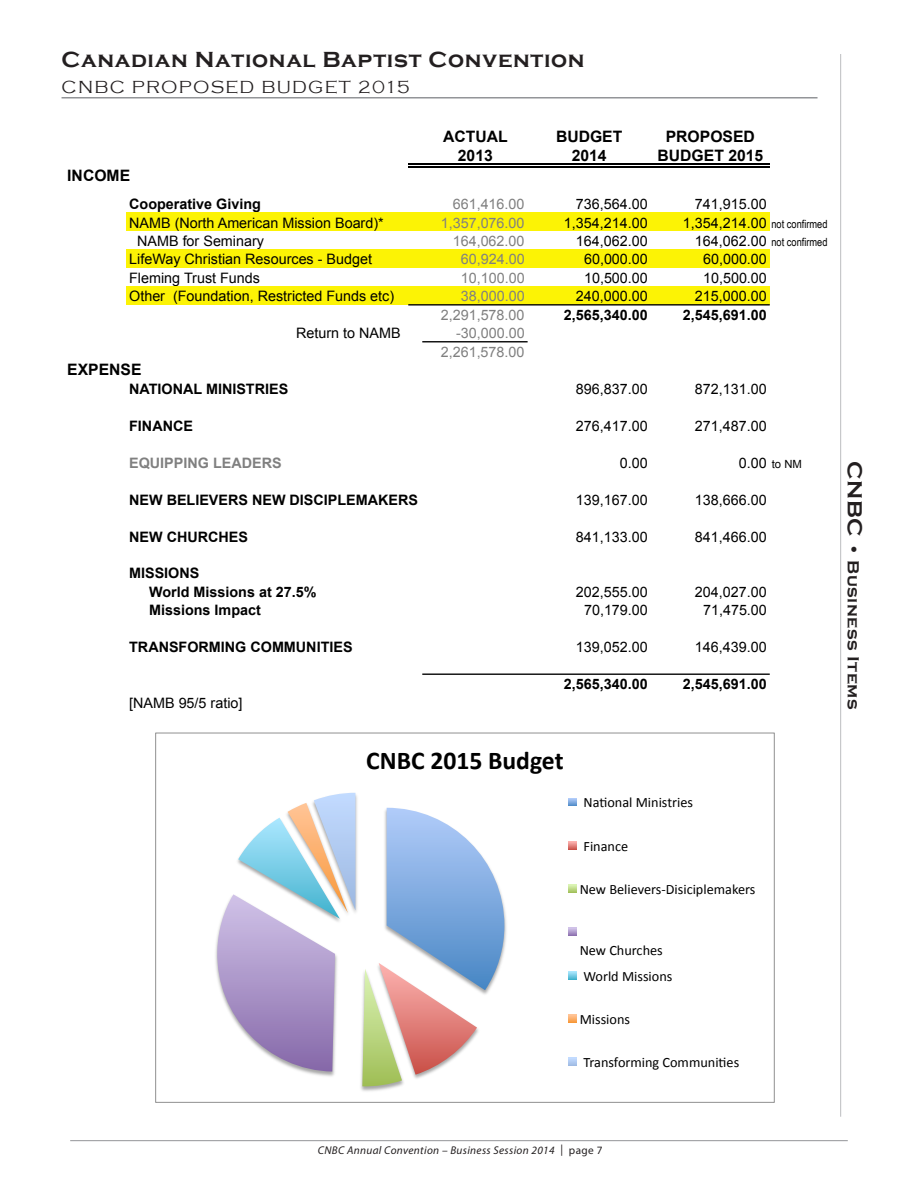
<style>
.page{position:relative;width:918px;height:1188px;background:#fff}
.page>*{position:absolute;margin:0;border:0;box-sizing:border-box;transform-origin:0 0}
.t1{font:700 25.65px "Calibri";color:#000}
.Title_of_Reporter-le{font:700 22.5px "Copperplate Gothic";letter-spacing:.03em;color:#231f20}
.Title_of_Report_--Le{font:300 18px "Copperplate Gothic";letter-spacing:.07em;color:#231f20}
.t2{font:700 16.5px "Copperplate Gothic";letter-spacing:.03em;color:#231f20;scale:1.05 1}
.t3{font:700 15.75px "Arial";color:#000}
.t4{font:14.4px "Arial";color:#000}
.t5{font:700 14.4px/18.5px "Arial";color:#000}
.t6{font:14.4px/18.5px "Arial";color:#808080;text-align:right}
.t7{font:700 14.4px "Arial";color:#808080}
.t8{font:14.25px/26.2px "Calibri";color:#000}
.t9{font:italic 11.25px "Myriad Pro";letter-spacing:.03em;color:#231f20}
.t10{font:11.25px "Arial Narrow";color:#000}
.s1{font-family:"Arial Narrow";font-size:11.25px}
.s2{font-family:"Arial";font-size:14.4px}
.s3{font-size:11.25px}
.s4{font-size:21px}
.s5{font-size:18px}
.s6{font-style:normal}
</style>
<div class="page">
<hr style="left:70px;top:1140px;width:778px;height:1px;background:#939598">
<hr style="left:840px;top:54px;width:1px;height:1063px;background:#bcbdc0">
<hr style="left:62px;top:97px;width:756px;height:2px;background:#939598">
<div style="left:126px;top:212px;width:644px;height:19px;background:#fcf305"></div>
<div style="left:126px;top:249px;width:644px;height:19px;background:#fcf305"></div>
<div style="left:126px;top:286px;width:644px;height:19px;background:#fcf305"></div>
<hr style="left:408px;top:164px;width:362px;height:1px;background:#000">
<hr style="left:408px;top:166px;width:362px;height:2px;background:#000">
<hr style="left:408px;top:304px;width:362px;height:2px;background:#000">
<hr style="left:422px;top:341px;width:106px;height:1px;background:#000">
<hr style="left:422px;top:674px;width:348px;height:1px;background:#000">
<img style="left:360px;top:1041px;width:36px;height:50px">
<img style="left:215px;top:949px;width:120px;height:128px">
<img style="left:350px;top:792px;width:7px;height:121px">
<svg style="left:362px;top:808px;width:142px;height:279px"></svg>
<svg style="left:216px;top:793px;width:139px;height:279px"></svg>
<svg style="left:569px;top:798px;width:7px;height:8px"></svg>
<svg style="left:569px;top:841px;width:7px;height:8px"></svg>
<svg style="left:569px;top:885px;width:7px;height:7px"></svg>
<svg style="left:569px;top:928px;width:7px;height:8px"></svg>
<svg style="left:569px;top:971px;width:7px;height:8px"></svg>
<svg style="left:569px;top:1015px;width:7px;height:7px"></svg>
<svg style="left:569px;top:1058px;width:7px;height:8px"></svg>
<p class="Title_of_Reporter-le" style="left:62px;top:47px;width:525px">Canadian National Baptist Convention</p>
<p class="Title_of_Report_--Le" style="left:62px;top:77px;width:350px">CNBC PROPOSED BUDGET 2015</p>
<p class="t3" style="left:443px;top:126px;width:66px">ACTUAL</p>
<p class="t3" style="left:556px;top:126px;width:68px">BUDGET</p>
<p class="t3" style="left:666px;top:126px;width:91px">PROPOSED</p>
<p class="t3" style="left:458px;top:145px;width:36px">2013</p>
<p class="t3" style="left:572px;top:145px;width:36px">2014</p>
<p class="t3" style="left:658px;top:145px;width:107px">BUDGET 2015</p>
<p class="t6" style="left:453px;top:195px;width:73px">661,416.00</p>
<p class="t4" style="left:576px;top:195px;width:73px">736,564.00</p>
<p class="t4" style="left:695px;top:195px;width:73px">741,915.00</p>
<p class="t6" style="left:441px;top:213px;width:85px">1,357,076.00</p>
<p class="t4" style="left:564px;top:213px;width:85px">1,354,214.00</p>
<p class="t4" style="left:683px;top:213px;width:146px">1,354,214.00 <span class="s1">not confirmed</span></p>
<p class="t6" style="left:453px;top:232px;width:73px">164,062.00</p>
<p class="t4" style="left:576px;top:232px;width:73px">164,062.00</p>
<p class="t10" style="left:695px;top:234px;width:134px"><span class="s2">164,062.00</span> not confirmed</p>
<p class="t6" style="left:461px;top:250px;width:65px">60,924.00</p>
<p class="t4" style="left:584px;top:250px;width:65px">60,000.00</p>
<p class="t4" style="left:703px;top:250px;width:65px">60,000.00</p>
<p class="t6" style="left:461px;top:269px;width:65px">10,100.00</p>
<p class="t4" style="left:584px;top:268px;width:65px">10,500.00</p>
<p class="t4" style="left:703px;top:268px;width:65px">10,500.00</p>
<p class="t6" style="left:461px;top:287px;width:65px">38,000.00</p>
<p class="t4" style="left:576px;top:287px;width:73px">240,000.00</p>
<p class="t4" style="left:695px;top:287px;width:73px">215,000.00</p>
<p class="t6" style="left:441px;top:306px;width:85px">2,291,578.00</p>
<p class="t5" style="left:564px;top:306px;width:85px">2,565,340.00</p>
<p class="t5" style="left:683px;top:306px;width:85px">2,545,691.00</p>
<p class="t6" style="left:441px;top:324px;width:86px">-30,000.00<br>2,261,578.00</p>
<p class="t4" style="left:576px;top:379px;width:73px">896,837.00</p>
<p class="t4" style="left:695px;top:379px;width:73px">872,131.00</p>
<p class="t5" style="left:129px;top:417px;width:65px">FINANCE</p>
<p class="t4" style="left:576px;top:416px;width:73px">276,417.00</p>
<p class="t4" style="left:695px;top:416px;width:73px">271,487.00</p>
<p class="t4" style="left:620px;top:453px;width:29px">0.00</p>
<p class="t4" style="left:739px;top:453px;width:64px">0.00 <span class="s3">to NM</span></p>
<p class="t4" style="left:576px;top:490px;width:73px">139,167.00</p>
<p class="t4" style="left:695px;top:490px;width:73px">138,666.00</p>
<p class="t4" style="left:576px;top:527px;width:73px">841,133.00</p>
<p class="t4" style="left:695px;top:527px;width:73px">841,466.00</p>
<p class="t3" style="left:67px;top:165px;width:64px">INCOME</p>
<p class="t5" style="left:129px;top:195px;width:133px">Cooperative Giving</p>
<p class="t4" style="left:129px;top:213px;width:256px">NAMB (North American Mission Board)*</p>
<p class="t4" style="left:137px;top:232px;width:128px">NAMB for Seminary</p>
<p class="t4" style="left:129px;top:250px;width:244px">LifeWay Christian Resources - Budget</p>
<p class="t4" style="left:129px;top:268px;width:132px">Fleming Trust Funds</p>
<p class="t4" style="left:129px;top:287px;width:267px">Other (Foundation, Restricted Funds etc)</p>
<p class="t4" style="left:296px;top:324px;width:106px">Return to NAMB</p>
<p class="t3" style="left:67px;top:359px;width:76px">EXPENSE</p>
<p class="t5" style="left:129px;top:380px;width:161px">NATIONAL MINISTRIES</p>
<p class="t7" style="left:129px;top:453px;width:154px">EQUIPPING LEADERS</p>
<p class="t5" style="left:129px;top:491px;width:290px">NEW BELIEVERS NEW DISCIPLEMAKERS</p>
<p class="t5" style="left:129px;top:528px;width:120px">NEW CHURCHES</p>
<p class="t5" style="left:149px;top:565px;width:169px;text-indent:-20px">MISSIONS<br>World Missions at 27.5%<br>Missions Impact</p>
<p class="t5" style="left:129px;top:639px;width:225px">TRANSFORMING COMMUNITIES</p>
<p class="t4" style="left:576px;top:582px;width:73px">202,555.00</p>
<p class="t4" style="left:695px;top:582px;width:73px">204,027.00</p>
<p class="t4" style="left:584px;top:601px;width:65px">70,179.00</p>
<p class="t4" style="left:703px;top:601px;width:65px">71,475.00</p>
<p class="t4" style="left:576px;top:638px;width:73px">139,052.00</p>
<p class="t4" style="left:695px;top:638px;width:73px">146,439.00</p>
<p class="t5" style="left:564px;top:675px;width:85px">2,565,340.00</p>
<p class="t5" style="left:683px;top:675px;width:85px">2,545,691.00</p>
<p class="t4" style="left:129px;top:693px;width:115px">[NAMB 95/5 ratio]</p>
<p class="t1" style="left:366px;top:745px;width:199px">CNBC 2015 Budget</p>
<p class="t8" style="left:583px;top:789px;width:111px">Na#onal Ministries</p>
<p class="t8" style="left:583px;top:832px;width:46px">Finance</p>
<p class="t8" style="left:580px;top:876px;width:177px">New Believers--‐Disiciplemakers</p>
<p class="t8" style="left:580px;top:936px;width:94px">New Churches<br>World Missions</p>
<p class="t8" style="left:580px;top:1006px;width:52px">Missions</p>
<p class="t8" style="left:583px;top:1049px;width:157px">Transforming Communi#es</p>
<p class="t2" style="left:862px;top:461px;width:238px;rotate:90deg"><span class="s4">CNBC</span> <span class="s5">•</span> Business Items</p>
<p class="t9" style="left:318px;top:1144px;width:286px">CNBC Annual Convention – Business Session 2014 <span class="s6">| page 7</span></p>
</div>
